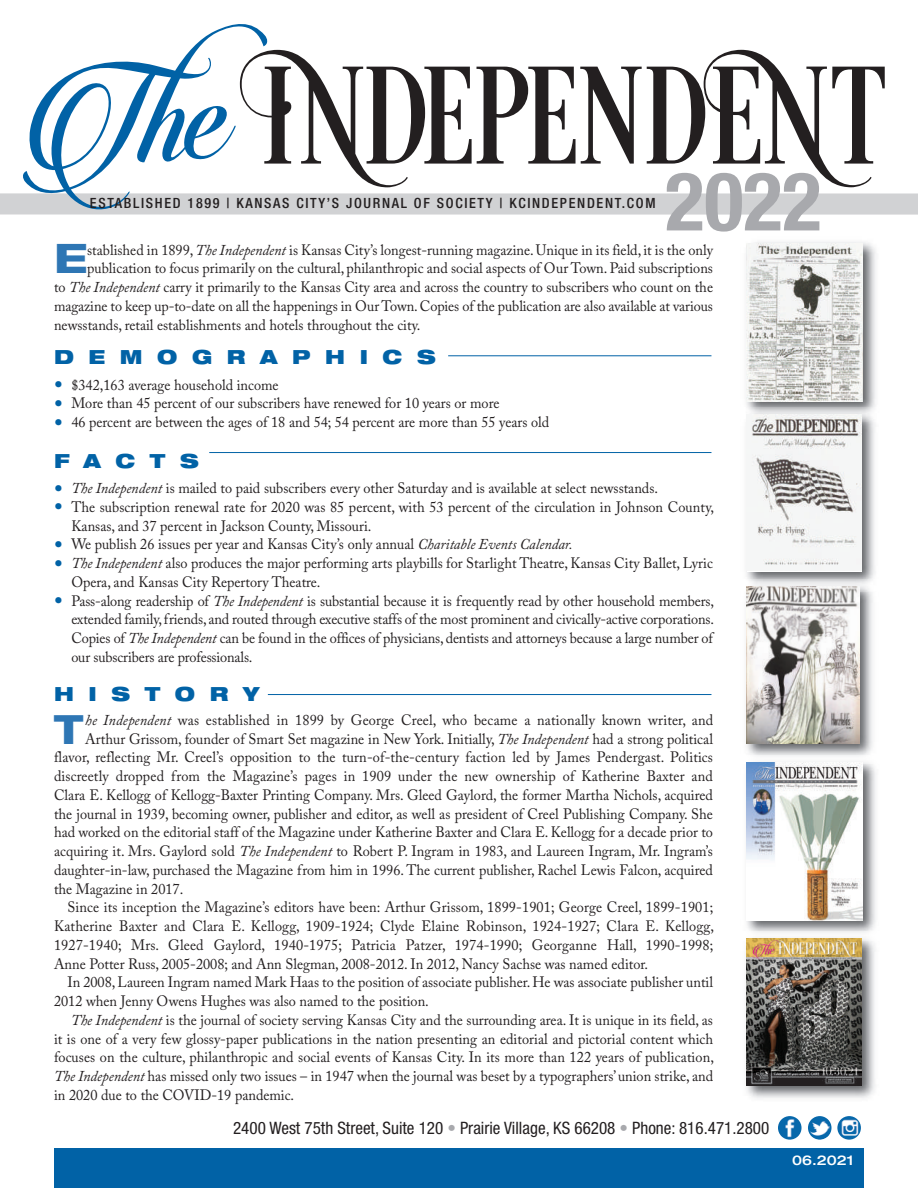
<style>
.page{position:relative;width:918px;height:1188px;background:#fff}
.page>*{position:absolute;margin:0;border:0;box-sizing:border-box;transform-origin:0 0}
.t1{font:700 condensed 81.3px "Helvetica Neue LT Std";color:#a8a9ad}
.t2{font:800 expanded 40.65px "Helvetica Neue LT Std";color:#2e76b4}
.t3{font:800 expanded 40.35px "Helvetica Neue LT Std";color:#2e76b4;scale:.95 1}
.t4{font:900 expanded 19.5px "Helvetica Neue LT Std";letter-spacing:.75em;color:#0162a6}
.t5{font:condensed 17.1px "Helvetica Neue LT Std";color:#231f20}
.t6{font:15px/18.8px "Adobe Caslon Pro";color:#231f20;scale:.95 1}
.t7{font:500 condensed 14.1px "Helvetica Neue LT Std";letter-spacing:.12em;color:#231f20}
.t8{font:500 expanded 13.5px "Helvetica Neue LT Std";color:#fff}
.s1{font-style:italic}
.s2{font-size:27px;color:#0162a6}
.s3{color:#a8a9ad}
</style>
<div class="page">
<hr style="left:209px;top:452px;width:502px;height:1px;background:#0162a6">
<hr style="left:448px;top:355px;width:263px;height:1px;background:#0162a6">
<div style="left:54px;top:1149px;width:810px;height:39px;background:#0162a6"></div>
<img style="left:778px;top:1116px;width:24px;height:24px">
<img style="left:808px;top:1116px;width:24px;height:24px">
<img style="left:837px;top:1116px;width:24px;height:24px">
<div style="left:0;top:193px;width:918px;height:22px;background:#d1d2d4"></div>
<svg style="left:21px;top:24px;width:248px;height:191px"></svg>
<svg style="left:240px;top:50px;width:645px;height:137px"></svg>
<svg style="left:264px;top:67px;width:27px;height:97px"></svg>
<svg style="left:704px;top:50px;width:168px;height:137px"></svg>
<img style="left:746px;top:242px;width:130px;height:179px">
<img style="left:747px;top:244px;width:115px;height:157px">
<img style="left:746px;top:421px;width:129px;height:343px">
<img style="left:747px;top:414px;width:115px;height:157px">
<img style="left:747px;top:586px;width:112px;height:158px">
<img style="left:746px;top:764px;width:130px;height:334px">
<img style="left:747px;top:763px;width:115px;height:157px">
<img style="left:747px;top:939px;width:115px;height:147px">
<hr style="left:268px;top:694px;width:443px;height:1px;background:#0162a6">
<p class="t7" style="left:90px;top:198px;width:567px">ESTABLISHED 1899 | KANSAS CITY’S JOURNAL OF SOCIETY | KCINDEPENDENT.COM</p>
<h1 class="t1" style="left:665px;top:172px;width:158px">2022</h1>
<h2 class="t2" style="left:54px;top:236px;width:35px">E</h2>
<p class="t6" style="left:87px;top:242px;width:660px">stablished in 1899, <span class="s1">The Independent</span> is Kansas City’s longest-running magazine. Unique in its field, it is the only</p>
<p class="t6" style="left:87px;top:261px;width:660px">publication to focus primarily on the cultural, philanthropic and social aspects of Our Town. Paid subscriptions</p>
<p class="t6" style="left:54px;top:279px;width:695px">to <span class="s1">The Independent</span> carry it primarily to the Kansas City area and across the country to subscribers who count on the</p>
<p class="t6" style="left:54px;top:298px;width:695px">magazine to keep up-to-date on all the happenings in Our Town. Copies of the publication are also available at various</p>
<p class="t6" style="left:54px;top:317px;width:387px">newsstands, retail establishments and hotels throughout the city.</p>
<h3 class="t4" style="left:54px;top:346px;width:383px">DEMOGRAPHICS</h3>
<p class="t6" style="left:54px;top:377px;width:238px"><span class="s2">•</span> $342,163 average household income</p>
<p class="t6" style="left:54px;top:396px;width:470px"><span class="s2">•</span> More than 45 percent of our subscribers have renewed for 10 years or more</p>
<p class="t6" style="left:54px;top:414px;width:523px"><span class="s2">•</span> 46 percent are between the ages of 18 and 54; 54 percent are more than 55 years old</p>
<h3 class="t4" style="left:54px;top:450px;width:146px">FACTS</h3>
<p class="t6" style="left:54px;top:480px;width:637px"><span class="s2">•</span> <span class="s1">The Independent</span> is mailed to paid subscribers every other Saturday and is available at select newsstands.</p>
<p class="t6" style="left:71px;top:499px;width:678px;text-indent:-17px"><span class="s2">•</span> The subscription renewal rate for 2020 was 85 percent, with 53 percent of the circulation in Johnson County,<br>Kansas, and 37 percent in Jackson County, Missouri.</p>
<p class="t6" style="left:54px;top:537px;width:548px"><span class="s2">•</span> We publish 26 issues per year and Kansas City’s only annual <span class="s1">Charitable Events Calendar.</span></p>
<p class="t6" style="left:71px;top:555px;width:677px;text-indent:-17px"><span class="s2">•</span> <span class="s1">The Independent</span> also produces the major performing arts playbills for Starlight Theatre, Kansas City Ballet, Lyric<br>Opera, and Kansas City Repertory Theatre.</p>
<p class="t6" style="left:71px;top:593px;width:678px;text-align:justify;text-indent:-17px"><span class="s2">•</span> Pass-along readership of <span class="s1">The Independent</span> is substantial because it is frequently read by other household members, extended family, friends, and routed through executive staffs of the most prominent and civically-active corporations.<br>Copies of <span class="s1">The Independent</span> can be found in the offices of physicians, dentists and attorneys because a large number of our subscribers are professionals.</p>
<h3 class="t4" style="left:54px;top:683px;width:207px">HISTORY</h3>
<h3 class="t3" style="left:54px;top:706px;width:32px">T</h3>
<p class="t6" style="left:85px;top:712px;width:662px"><span class="s1">he Independent</span> was established in 1899 by George Creel, who became a nationally known writer, and</p>
<p class="t6" style="left:85px;top:731px;width:662px">Arthur Grissom, founder of Smart Set magazine in New York. Initially, <span class="s1">The Independent</span> had a strong political</p>
<p class="t6" style="left:54px;top:750px;width:695px">flavor, reflecting Mr. Creel’s opposition to the turn-of-the-century faction led by James Pendergast. Politics</p>
<p class="t6" style="left:54px;top:768px;width:695px">discreetly dropped from the Magazine’s pages in 1909 under the new ownership of Katherine Baxter and</p>
<p class="t6" style="left:54px;top:787px;width:695px">Clara E. Kellogg of Kellogg-Baxter Printing Company. Mrs. Gleed Gaylord, the former Martha Nichols, acquired</p>
<p class="t6" style="left:54px;top:806px;width:695px">the journal in 1939, becoming owner, publisher and editor, as well as president of Creel Publishing Company. She</p>
<p class="t6" style="left:54px;top:825px;width:695px">had worked on the editorial staff of the Magazine under Katherine Baxter and Clara E. Kellogg for a decade prior to</p>
<p class="t6" style="left:54px;top:843px;width:695px">acquiring it. Mrs. Gaylord sold <span class="s1">The Independent</span> to Robert P. Ingram in 1983, and Laureen Ingram, Mr. Ingram’s</p>
<p class="t6" style="left:54px;top:862px;width:695px">daughter-in-law, purchased the Magazine from him in 1996. The current publisher, Rachel Lewis Falcon, acquired</p>
<p class="t6" style="left:54px;top:881px;width:138px">the Magazine in 2017.</p>
<p class="t6" style="left:68px;top:900px;width:681px">Since its inception the Magazine’s editors have been: Arthur Grissom, 1899-1901; George Creel, 1899-1901;</p>
<p class="t6" style="left:54px;top:918px;width:696px">Katherine Baxter and Clara E. Kellogg, 1909-1924; Clyde Elaine Robinson, 1924-1927; Clara E. Kellogg,</p>
<p class="t6" style="left:54px;top:937px;width:696px">1927-1940; Mrs. Gleed Gaylord, 1940-1975; Patricia Patzer, 1974-1990; Georganne Hall, 1990-1998;</p>
<p class="t6" style="left:54px;top:956px;width:627px">Anne Potter Russ, 2005-2008; and Ann Slegman, 2008-2012. In 2012, Nancy Sachse was named editor.</p>
<p class="t6" style="left:68px;top:975px;width:681px">In 2008, Laureen Ingram named Mark Haas to the position of associate publisher. He was associate publisher until</p>
<p class="t6" style="left:54px;top:993px;width:396px">2012 when Jenny Owens Hughes was also named to the position.</p>
<p class="t6" style="left:71px;top:1012px;width:677px"><span class="s1">The Independent</span> is the journal of society serving Kansas City and the surrounding area. It is unique in its field, as</p>
<p class="t6" style="left:54px;top:1031px;width:695px">it is one of a very few glossy-paper publications in the nation presenting an editorial and pictorial content which</p>
<p class="t6" style="left:54px;top:1050px;width:696px">focuses on the culture, philanthropic and social events of Kansas City. In its more than 122 years of publication,</p>
<p class="t6" style="left:54px;top:1068px;width:695px"><span class="s1">The Independent</span> has missed only two issues – in 1947 when the journal was beset by a typographers’ union strike, and</p>
<p class="t6" style="left:54px;top:1087px;width:254px">in 2020 due to the COVID-19 pandemic.</p>
<p class="t5" style="left:233px;top:1122px;width:538px">2400 West 75th Street, Suite 120 <span class="s3">•</span> Prairie Village, KS 66208 <span class="s3">•</span> Phone: 816.471.2800</p>
<p class="t8" style="left:792px;top:1153px;width:63px">06.2021</p>
</div>
